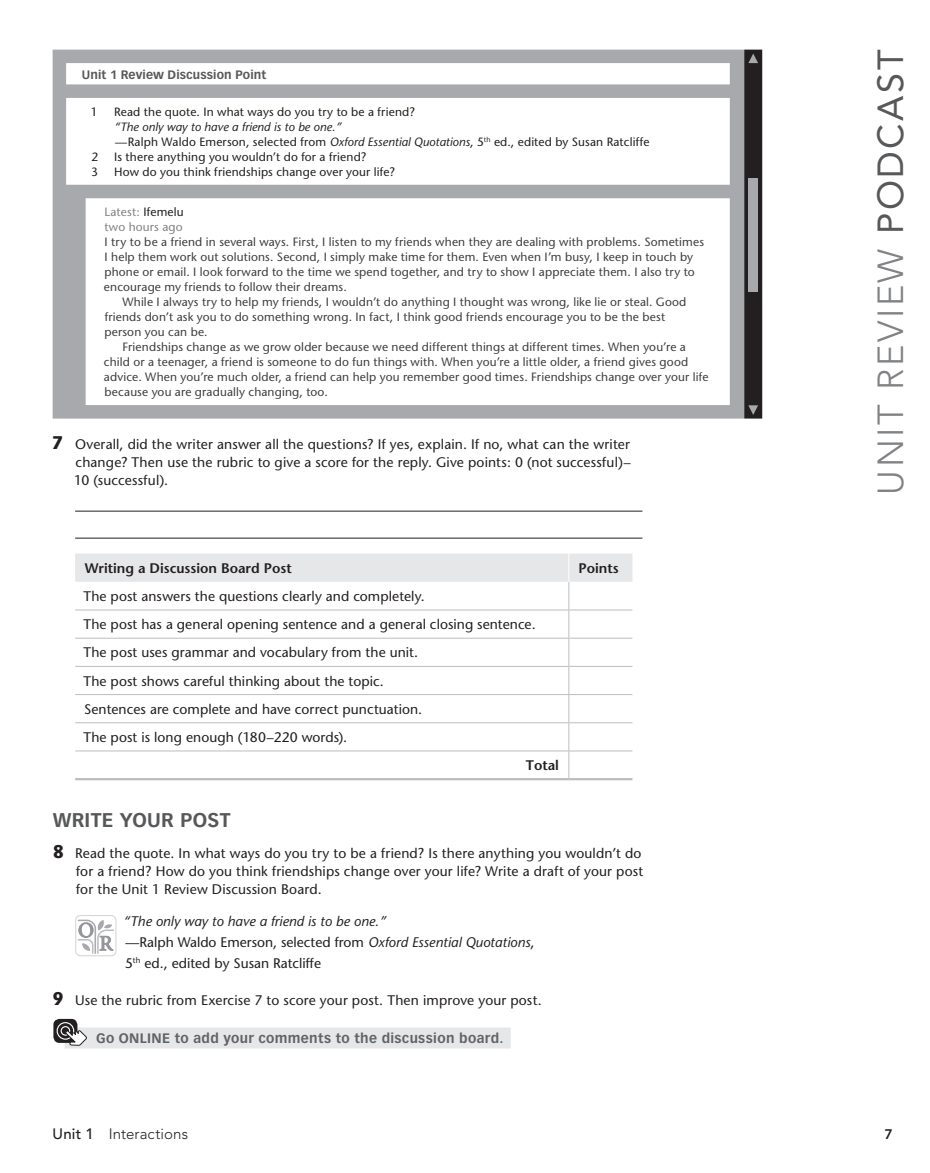
<style>
.page{position:relative;width:930px;height:1173px;background:#fff}
.page>*{position:absolute;margin:0;border:0;box-sizing:border-box;transform-origin:0 0}
.t1{font:300 36px "Avenir LT Std";letter-spacing:.07em;color:#808285}
.t2{font:700 19.5px "Vectora LT Std";letter-spacing:.015em;color:#57585a}
.t3{font:300 15px "Avenir LT Std";letter-spacing:.005em;color:#231f20}
.t4{font:600 15px "Myriad Pro";color:#231f20}
.t5{font:500 13.8px/28.2px "Stone Sans Std";letter-spacing:.01em;color:#231f20}
.t6{font:italic 500 13.8px/21px "Stone Sans Std";color:#231f20}
.t7{font:600 13.8px "Stone Sans Std";color:#231f20}
.t8{font:700 13.5px "Vectora LT Std";letter-spacing:.025em;color:#636366}
.t9{font:500 12px/15px "Stone Sans Std";letter-spacing:.01em;color:#3e3e3f}
.t10{font:500 12px "Stone Sans Std";letter-spacing:.01em;color:#231f20}
.t11{font:italic 500 12px/15px "Stone Sans Std";color:#231f20}
.t12{font:700 12px "Vectora LT Std";letter-spacing:.01em;color:#57585a}
.t13{font:500 12px/15px "Stone Sans Std";letter-spacing:.015em;color:#808285}
.s1{font-style:normal}
.s2{color:#231f20}
.s3{font-family:"Vectora LT Std";font-weight:900;font-size:18px}
.s4{font-weight:400;color:#57585a}
.s5{font-weight:500}
</style>
<div class="page">
<div style="left:65px;top:1027px;width:445px;height:21px;background:#e6e7e9"></div>
<svg style="left:53px;top:50px;width:691px;height:369px"></svg>
<svg style="left:744px;top:50px;width:18px;height:369px;background:#3e3b3c"></svg>
<hr style="left:75px;top:511px;width:567px;height:1px;background:#231f20">
<hr style="left:75px;top:538px;width:567px;height:1px;background:#231f20">
<hr style="left:75px;top:778px;width:494px;height:2px;background:#bcbdc0">
<hr style="left:569px;top:778px;width:63px;height:2px;background:#bcbdc0">
<svg style="left:75px;top:554px;width:557px;height:224px"></svg>
<div style="left:75px;top:915px;width:41px;height:41px;border:1px solid #d1d2d4;border-radius:5px"></div>
<svg style="left:78px;top:919px;width:36px;height:35px"></svg>
<svg style="left:53px;top:1019px;width:34px;height:27px"></svg>
<p class="t12" style="left:82px;top:68px;width:186px">Unit 1 Review Discussion Point</p>
<p class="t10" style="left:91px;top:104px;width:8px">1</p>
<p class="t10" style="left:114px;top:104px;width:302px">Read the quote. In what ways do you try to be a friend?</p>
<p class="t11" style="left:114px;top:119px;width:537px">“The only way to have a friend is to be one.”<br><span class="s1">—Ralph Waldo Emerson, selected from</span> Oxford Essential Quotations<span class="s1">, 5</span><sup>th</sup> <span class="s1">ed., edited by Susan Ratcliffe</span></p>
<p class="t10" style="left:91px;top:149px;width:8px">2</p>
<p class="t10" style="left:114px;top:149px;width:254px">Is there anything you wouldn’t do for a friend?</p>
<p class="t10" style="left:91px;top:164px;width:8px">3</p>
<p class="t10" style="left:114px;top:164px;width:282px">How do you think friendships change over your life?</p>
<p class="t13" style="left:104px;top:204px;width:81px">Latest: <span class="s2">Ifemelu </span>two hours ago</p>
<p class="t9" style="left:104px;top:234px;width:601px">I try to be a friend in several ways. First, I listen to my friends when they are dealing with problems. Sometimes I help them work out solutions. Second, I simply make time for them. Even when I’m busy, I keep in touch by phone or email. I look forward to the time we spend together, and try to show I appreciate them. I also try to encourage my friends to follow their dreams.</p>
<p class="t9" style="left:104px;top:294px;width:583px;text-indent:18px">While I always try to help my friends, I wouldn’t do anything I thought was wrong, like lie or steal. Good friends don’t ask you to do something wrong. In fact, I think good friends encourage you to be the best person you can be.</p>
<p class="t9" style="left:104px;top:339px;width:606px;text-indent:19px">Friendships change as we grow older because we need different things at different times. When you’re a child or a teenager, a friend is someone to do fun things with. When you’re a little older, a friend gives good advice. When you’re much older, a friend can help you remember good times. Friendships change over your life because you are gradually changing, too.</p>
<p class="t5" style="left:74px;top:435px;width:558px;line-height:18px;text-align:justify;text-indent:-22px"><span class="s3">7</span> Overall, did the writer answer all the questions? If yes, explain. If no, what can the writer change? Then use the rubric to give a score for the reply. Give points: 0 (not successful)– 10 (successful).</p>
<p class="t7" style="left:85px;top:560px;width:209px">Writing a Discussion Board Post</p>
<p class="t7" style="left:578px;top:560px;width:42px">Points</p>
<p class="t5" style="left:83px;top:582px;width:453px">The post answers the questions clearly and completely.<br>The post has a general opening sentence and a general closing sentence.<br>The post uses grammar and vocabulary from the unit.<br>The post shows careful thinking about the topic.<br>Sentences are complete and have correct punctuation.<br>The post is long enough (180–220 words).</p>
<p class="t7" style="left:525px;top:757px;width:35px">Total</p>
<h2 class="t2" style="left:53px;top:808px;width:179px">WRITE YOUR POST</h2>
<p class="t5" style="left:76px;top:844px;width:568px;line-height:18px;text-indent:-23px"><span class="s3">8</span> Read the quote. In what ways do you try to be a friend? Is there anything you wouldn’t do for a friend? How do you think friendships change over your life? Write a draft of your post for the Unit 1 Review Discussion Board.</p>
<p class="t6" style="left:123px;top:910px;width:412px">“The only way to have a friend is to be one.”<br><span class="s1">—Ralph Waldo Emerson, selected from</span> Oxford Essential Quotations<span class="s1">,<br>5</span><sup>th</sup> <span class="s1">ed., edited by Susan Ratcliffe</span></p>
<p class="t5" style="left:53px;top:986px;width:490px"><span class="s3">9</span> Use the rubric from Exercise 7 to score your post. Then improve your post.</p>
<p class="t8" style="left:96px;top:1029px;width:409px">Go ONLINE to add your comments to the discussion board.</p>
<h1 class="t1" style="left:869px;top:495px;width:446px;rotate:-90deg">UNIT REVIEW <span class="s4">PODCAST</span></h1>
<p class="t3" style="left:53px;top:1125px;width:137px"><span class="s5">Unit 1</span> Interactions</p>
<p class="t4" style="left:884px;top:1124px;width:10px">7</p>
</div>
